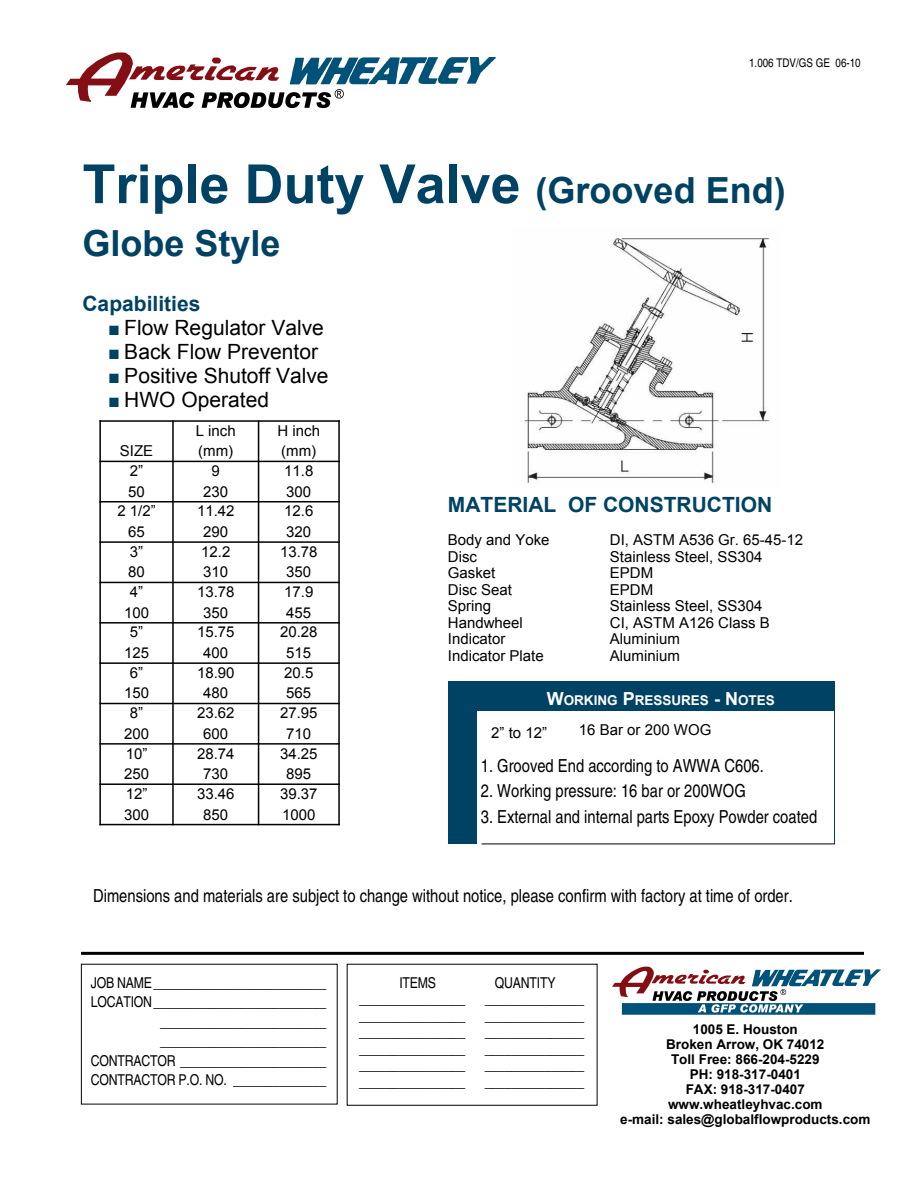
<style>
.page{position:relative;width:918px;height:1188px;background:#fff}
.page>*{position:absolute;margin:0;border:0;box-sizing:border-box;transform-origin:0 0}
.t1{font:700 54px "Arial";color:#004263}
.t2{font:700 36px "Arial";color:#004263}
.t3{font:21px/24px "Arial";color:#000}
.t4{font:700 21px "Arial";color:#004263}
.t5{font:condensed 18px "Helvetica";color:#000}
.t6{font:15px/20.5px "Arial";color:#000;text-align:center}
.t7{font:condensed 15px/19.5px "Helvetica";letter-spacing:-.015em;color:#000;text-align:right}
.t8{font:700 13.5px/15px "Arial";color:#000;text-align:center}
.t9{font:700 13.5px "Arial";color:#fff}
.t10{font:condensed 12px "Helvetica";color:#000}
.s1{font-size:36px}
.s2{font-weight:700;color:#004263}
.s3{font-family:"Zingbats Regular SWFTE";font-size:16.5px;color:#004263}
.s4{font-size:18px}
</style>
<div class="page">
<img style="left:66px;top:52px;width:430px;height:57px">
<hr style="left:81px;top:952px;width:783px;height:3px;background:#000">
<div style="left:448px;top:681px;width:386px;height:163px;background:#004263"></div>
<div style="left:477px;top:711px;width:357px;height:133px;background:#fff"></div>
<hr style="left:482px;top:844px;width:353px;height:1px;background:#000">
<hr style="left:99px;top:420px;width:2px;height:405px;background:#000">
<hr style="left:172px;top:420px;width:2px;height:405px;background:#000">
<hr style="left:258px;top:420px;width:1px;height:405px;background:#000">
<hr style="left:338px;top:420px;width:2px;height:405px;background:#000">
<hr style="left:99px;top:420px;width:241px;height:2px;background:#000">
<hr style="left:99px;top:461px;width:241px;height:1px;background:#000">
<hr style="left:99px;top:501px;width:241px;height:1px;background:#000">
<hr style="left:99px;top:541px;width:241px;height:2px;background:#000">
<hr style="left:99px;top:582px;width:241px;height:1px;background:#000">
<hr style="left:99px;top:622px;width:241px;height:2px;background:#000">
<hr style="left:99px;top:662px;width:241px;height:2px;background:#000">
<hr style="left:99px;top:703px;width:241px;height:1px;background:#000">
<hr style="left:99px;top:743px;width:241px;height:2px;background:#000">
<hr style="left:99px;top:783px;width:241px;height:2px;background:#000">
<hr style="left:99px;top:824px;width:241px;height:1px;background:#000">
<img style="left:524px;top:236px;width:246px;height:248px">
<img style="left:612px;top:966px;width:269px;height:49px">
<p class="t10" style="left:749px;top:56px;width:113px">1.006 TDV/GS GE 06-10</p>
<h1 class="t1" style="left:82px;top:154px;width:705px">Triple Duty Valve <span class="s1">(Grooved End)</span></h1>
<h2 class="t2" style="left:83px;top:223px;width:200px">Globe Style</h2>
<h3 class="t3" style="left:110px;top:292px;width:221px;text-indent:-27px"><span class="s2">Capabilities<br></span><span class="s3">n</span> Flow Regulator Valve <span class="s3">n</span> Back Flow Preventor <span class="s3">n</span> Positive Shutoff Valve <span class="s3">n</span> HWO Operated</h3>
<p class="t6" style="left:120px;top:441px;width:35px">SIZE</p>
<p class="t6" style="left:196px;top:420px;width:42px;text-align:left">L inch (mm)</p>
<p class="t6" style="left:278px;top:420px;width:44px;text-align:left">H inch (mm)</p>
<p class="t6" style="left:128px;top:461px;width:18px;text-align:left">2”<br>50</p>
<p class="t6" style="left:203px;top:461px;width:27px">9<br>230</p>
<p class="t6" style="left:284px;top:461px;width:31px;text-align:left">11.8<br>300</p>
<p class="t6" style="left:117px;top:501px;width:40px">2 1/2”<br>65</p>
<p class="t6" style="left:197px;top:501px;width:39px">11.42<br>290</p>
<p class="t6" style="left:284px;top:501px;width:31px;text-align:left">12.6<br>320</p>
<p class="t6" style="left:128px;top:541px;width:18px;text-align:left">3”<br>80</p>
<p class="t6" style="left:201px;top:541px;width:31px;text-align:left">12.2<br>310</p>
<p class="t6" style="left:280px;top:541px;width:39px">13.78<br>350</p>
<p class="t6" style="left:124px;top:582px;width:27px">4”<br>100</p>
<p class="t6" style="left:197px;top:582px;width:39px">13.78<br>350</p>
<p class="t6" style="left:284px;top:582px;width:31px;text-align:left">17.9<br>455</p>
<p class="t6" style="left:124px;top:622px;width:27px">5”<br>125</p>
<p class="t6" style="left:197px;top:622px;width:39px">15.75<br>400</p>
<p class="t6" style="left:280px;top:622px;width:39px">20.28<br>515</p>
<p class="t6" style="left:124px;top:662px;width:27px">6”<br>150</p>
<p class="t6" style="left:197px;top:662px;width:39px">18.90<br>480</p>
<p class="t6" style="left:284px;top:662px;width:31px;text-align:left">20.5<br>565</p>
<p class="t6" style="left:124px;top:703px;width:27px">8”<br>200</p>
<p class="t6" style="left:197px;top:703px;width:39px">23.62<br>600</p>
<p class="t6" style="left:280px;top:703px;width:39px">27.95<br>710</p>
<p class="t6" style="left:124px;top:743px;width:27px;text-align:left">10”<br>250</p>
<p class="t6" style="left:197px;top:743px;width:39px">28.74<br>730</p>
<p class="t6" style="left:280px;top:743px;width:39px">34.25<br>895</p>
<p class="t6" style="left:124px;top:783px;width:27px;text-align:left">12”<br>300</p>
<p class="t6" style="left:197px;top:783px;width:39px">33.46<br>850</p>
<p class="t6" style="left:280px;top:783px;width:39px;text-align:left">39.37<br>1000</p>
<h3 class="t4" style="left:448px;top:493px;width:326px">MATERIAL OF CONSTRUCTION</h3>
<p class="t6" style="left:448px;top:530px;width:103px">Body and Yoke</p>
<p class="t6" style="left:610px;top:530px;width:195px">DI, ASTM A536 Gr. 65-45-12</p>
<p class="t6" style="left:448px;top:546px;width:31px">Disc</p>
<p class="t6" style="left:610px;top:546px;width:154px">Stainless Steel, SS304</p>
<p class="t6" style="left:448px;top:563px;width:49px">Gasket</p>
<p class="t6" style="left:610px;top:563px;width:45px">EPDM</p>
<p class="t6" style="left:448px;top:579px;width:66px">Disc Seat</p>
<p class="t6" style="left:610px;top:579px;width:45px">EPDM</p>
<p class="t6" style="left:448px;top:596px;width:45px">Spring</p>
<p class="t6" style="left:610px;top:596px;width:154px">Stainless Steel, SS304</p>
<p class="t6" style="left:448px;top:612px;width:77px">Handwheel</p>
<p class="t6" style="left:610px;top:612px;width:162px">CI, ASTM A126 Class B</p>
<p class="t6" style="left:448px;top:629px;width:59px">Indicator</p>
<p class="t6" style="left:610px;top:629px;width:72px">Aluminium</p>
<p class="t6" style="left:448px;top:645px;width:97px">Indicator Plate</p>
<p class="t6" style="left:610px;top:645px;width:72px">Aluminium</p>
<p class="t9" style="left:547px;top:693px;width:230px"><span class="s4">W</span>ORKING <span class="s4">P</span>RESSURES <span class="s4">- N</span>OTES</p>
<p class="t6" style="left:491px;top:722px;width:57px">2” to 12”</p>
<p class="t6" style="left:579px;top:719px;width:134px">16 Bar or 200 WOG</p>
<p class="t5" style="left:481px;top:755px;width:285px">1. Grooved End according to AWWA C606.</p>
<p class="t5" style="left:481px;top:781px;width:266px">2. Working pressure: 16 bar or 200WOG</p>
<p class="t5" style="left:481px;top:806px;width:338px">3. External and internal parts Epoxy Powder coated</p>
<p class="t5" style="left:93px;top:885px;width:701px">Dimensions and materials are subject to change without notice, please confirm with factory at time of order.</p>
<p class="t7" style="left:91px;top:973px;width:237px">JOB NAME__________________________ LOCATION__________________________ _________________________ _________________________ CONTRACTOR ______________________ CONTRACTOR P.O. NO. ______________</p>
<p class="t7" style="left:399px;top:973px;width:38px">ITEMS</p>
<p class="t7" style="left:495px;top:973px;width:62px">QUANTITY</p>
<p class="t7" style="left:359px;top:989px;width:108px">________________</p>
<p class="t7" style="left:485px;top:989px;width:101px">_______________</p>
<p class="t7" style="left:359px;top:1006px;width:108px">________________</p>
<p class="t7" style="left:485px;top:1006px;width:101px">_______________</p>
<p class="t7" style="left:359px;top:1022px;width:108px">________________</p>
<p class="t7" style="left:485px;top:1022px;width:101px">_______________</p>
<p class="t7" style="left:359px;top:1039px;width:108px">________________</p>
<p class="t7" style="left:485px;top:1039px;width:101px">_______________</p>
<p class="t7" style="left:359px;top:1055px;width:108px">________________</p>
<p class="t7" style="left:485px;top:1055px;width:101px">_______________</p>
<p class="t7" style="left:359px;top:1072px;width:108px">________________</p>
<p class="t7" style="left:485px;top:1072px;width:101px">_______________</p>
<p class="t8" style="left:620px;top:1022px;width:252px">1005 E. Houston<br>Broken Arrow, OK 74012<br>Toll Free: 866-204-5229<br>PH: 918-317-0401<br>FAX: 918-317-0407 www.wheatleyhvac.com<br>e-mail: sales@globalflowproducts.com</p>
</div>
